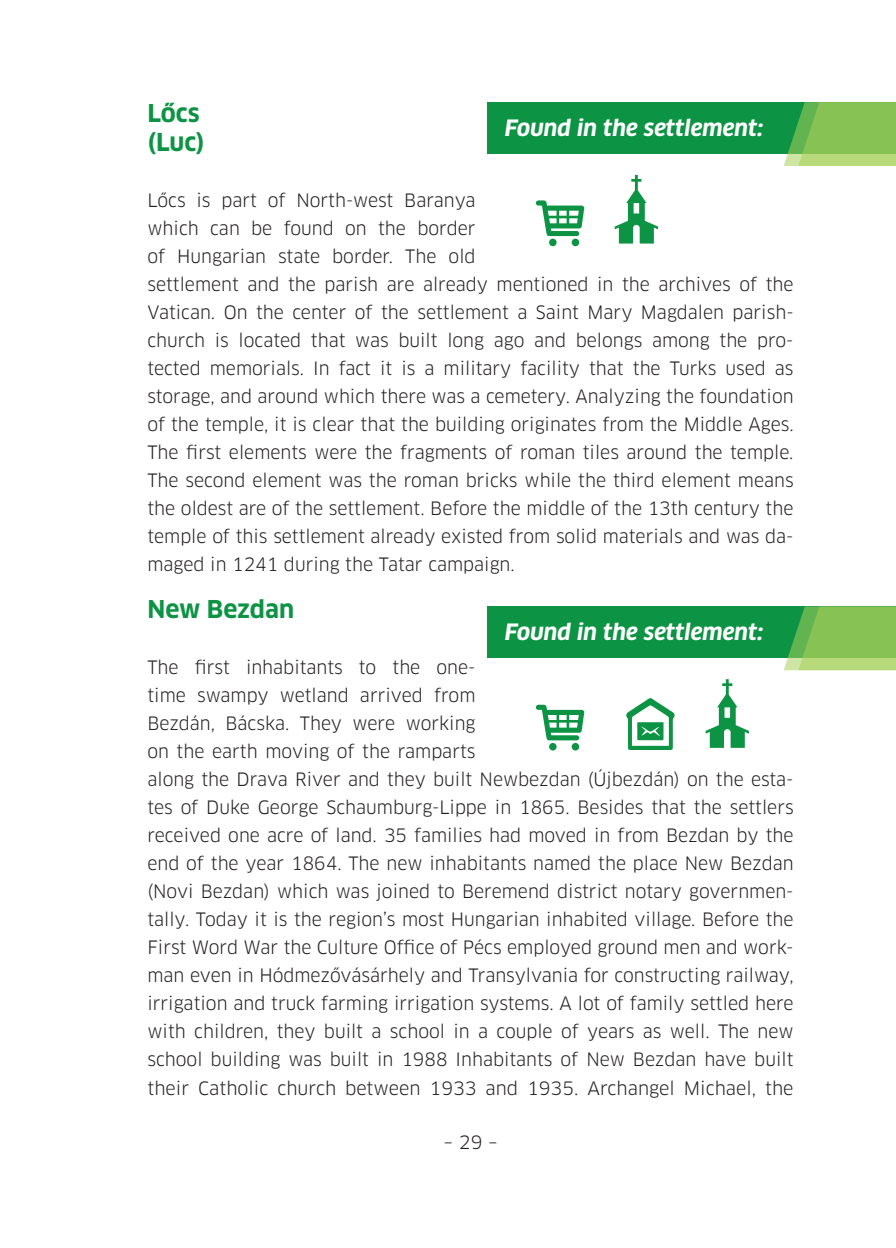
<style>
.page{position:relative;width:896px;height:1248px;background:#fff}
.page>*{position:absolute;margin:0;border:0;box-sizing:border-box;transform-origin:0 0}
.t1{font:700 24px "Clan Pro";color:#0d9344}
.t2{font:italic 700 22px "Clan Pro";color:#fff}
.t3{font:18px/28px "Clan Pro";color:#231f20}
</style>
<div class="page">
<div style="left:487px;top:102px;width:409px;height:52px;background:#0d9344"></div>
<div style="left:487px;top:606px;width:409px;height:52px;background:#0d9344"></div>
<svg style="left:783px;top:102px;width:113px;height:64px;background:#80c15a"></svg>
<svg style="left:784px;top:606px;width:112px;height:64px;background:#80c15a"></svg>
<svg style="left:626px;top:698px;width:49px;height:52px"></svg>
<svg style="left:615px;top:175px;width:43px;height:68px"></svg>
<svg style="left:705px;top:679px;width:44px;height:68px"></svg>
<svg style="left:536px;top:200px;width:48px;height:36px"></svg>
<div style="left:549px;top:238px;width:8px;height:8px;background:#0d9344;border-radius:50%"></div>
<div style="left:571px;top:238px;width:8px;height:8px;background:#0d9344;border-radius:50%"></div>
<svg style="left:536px;top:704px;width:48px;height:36px"></svg>
<div style="left:549px;top:742px;width:8px;height:8px;background:#0d9344;border-radius:50%"></div>
<svg style="left:571px;top:742px;width:8px;height:8px"></svg>
<p class="t1" style="left:147px;top:99px;width:54px">Lőcs</p>
<p class="t1" style="left:147px;top:128px;width:59px">(Luc)</p>
<p class="t3" style="left:147px;top:186px;width:648px">Lőcs is part of North-west Baranya<br>which can be found on the border<br>of Hungarian state border. The old<br>settlement and the parish are already mentioned in the archives of the Vatican. On the center of the settlement a Saint Mary Magdalen parish&shy;church is located that was built long ago and belongs among the pro&shy;tected memorials. In fact it is a military facility that the Turks used as storage, and around which there was a cemetery. Analyzing the foundation of the temple, it is clear that the building originates from the Middle Ages.<br>The first elements were the fragments of roman tiles around the temple.<br>The second element was the roman bricks while the third element means the oldest are of the settlement. Before the middle of the 13th century the temple of this settlement already existed from solid materials and was da&shy;maged in 1241 during the Tatar campaign.</p>
<p class="t1" style="left:147px;top:595px;width:148px">New Bezdan</p>
<p class="t2" style="left:505px;top:115px;width:260px">Found in the settlement:</p>
<p class="t2" style="left:505px;top:619px;width:260px">Found in the settlement:</p>
<p class="t3" style="left:147px;top:653px;width:648px">The first inhabitants to the one-<br>time swampy wetland arrived from<br>Bezdán, Bácska. They were working<br>on the earth moving of the ramparts<br>along the Drava River and they built Newbezdan (Újbezdán) on the esta&shy;tes of Duke George Schaumburg-Lippe in 1865. Besides that the settlers received one acre of land. 35 families had moved in from Bezdan by the end of the year 1864. The new inhabitants named the place New Bezdan (Novi Bezdan) which was joined to Beremend district notary governmen&shy;tally. Today it is the region’s most Hungarian inhabited village. Before the First Word War the Culture Office of Pécs employed ground men and work&shy;man even in Hódmezővásárhely and Transylvania for constructing railway, irrigation and truck farming irrigation systems. A lot of family settled here with children, they built a school in a couple of years as well. The new school building was built in 1988 Inhabitants of New Bezdan have built their Catholic church between 1933 and 1935. Archangel Michael, the</p>
<p class="t3" style="left:443px;top:1127px;width:56px">– 29 –</p>
</div>
